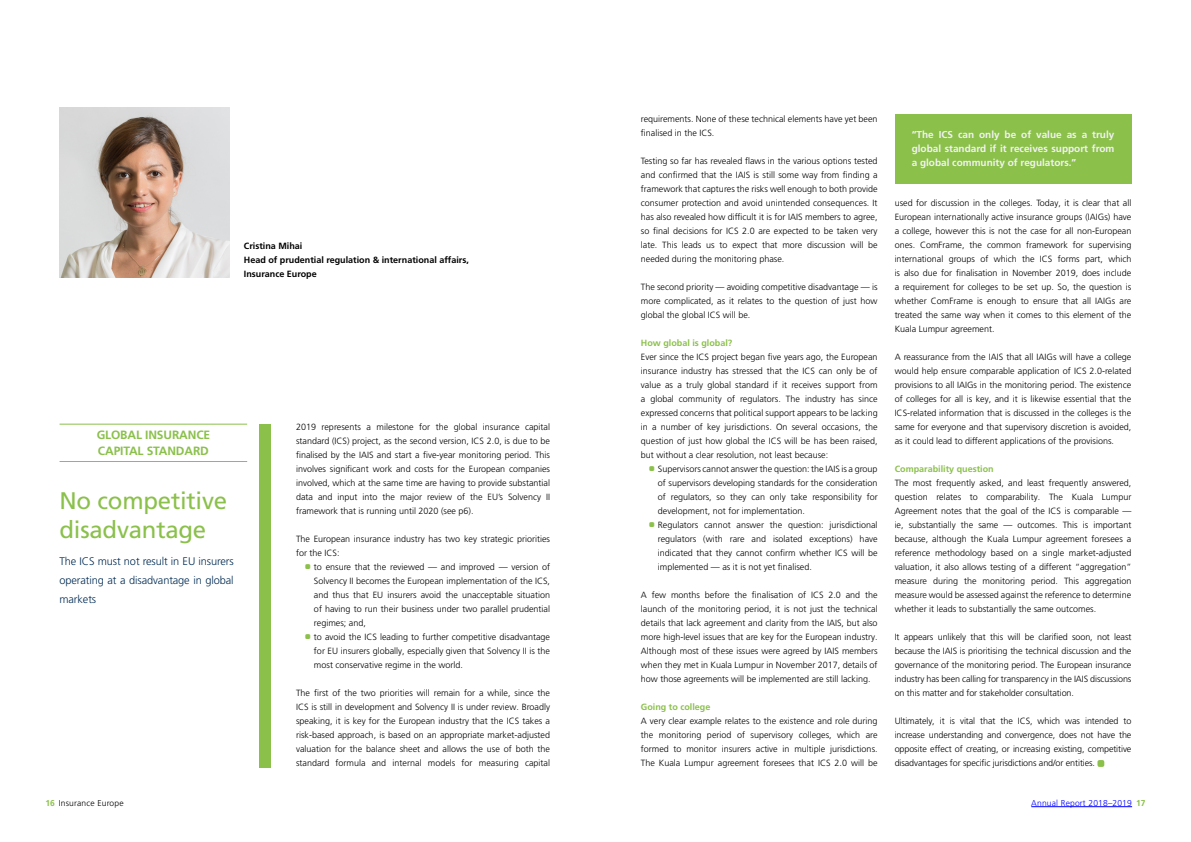
<style>
.page{position:relative;width:1191px;height:842px;background:#fff}
.page>*{position:absolute;margin:0;border:0;box-sizing:border-box;transform-origin:0 0}
.t1{font:24px/28.8px "Frutiger LT Pro";letter-spacing:-.01em;color:#8bc04b}
.t2{font:700 12px/16px "Frutiger LT Pro";letter-spacing:-.01em;color:#8bc04b}
.t3{font:300 11px/19px "Frutiger LT Pro";letter-spacing:-.01em;color:#002b53;text-align:justify}
.t4{font:700 10px/14px "Frutiger LT Pro";color:#f2f2f2;text-align:justify}
.t5{font:300 9px/14px "Frutiger LT Pro";color:#000;text-align:justify}
.t6{font:700 9px/14px "Frutiger LT Pro";color:#000}
.t7{font:700 9px "Frutiger LT Pro";color:#8bc04b}
.t8{font:300 8.5px "Frutiger LT Pro";letter-spacing:.02em;color:#00f}
.t9{font:300 8.5px "Frutiger LT Pro";letter-spacing:.02em;color:#000}
.s1{color:#8bc04b}
.s2{font-weight:700;color:#8bc04b}
</style>
<div class="page">
<hr style="left:1031px;top:806px;width:101px;height:1px;background:#00f">
<div style="left:259px;top:424px;width:11px;height:344px;background:#8bc04b"></div>
<hr style="left:60px;top:424px;width:187px;height:1px;background:#8bc04b">
<hr style="left:60px;top:461px;width:187px;height:1px;background:#8bc04b">
<img style="left:60px;top:108px;width:170px;height:170px">
<div style="left:1097px;top:760px;width:7px;height:7px;background:#8bc04b;border-radius:2px"></div>
<div style="left:894px;top:114px;width:237px;height:69px;background:#8bc04b"></div>
<p class="t6" style="left:244px;top:239px;width:226px">Cristina Mihai<br>Head of prudential regulation &amp; international affairs,<br>Insurance Europe</p>
<h2 class="t2" style="left:97px;top:427px;width:115px">GLOBAL INSURANCE<br>CAPITAL STANDARD</h2>
<h1 class="t1" style="left:60px;top:486px;width:169px">No competitive disadvantage</h1>
<p class="t3" style="left:60px;top:552px;width:176px">The ICS must not result in EU insurers operating at a disadvantage in global markets</p>
<p class="t5" style="left:296px;top:420px;width:256px">2019 represents a milestone for the global insurance capital standard (ICS) project, as the second version, ICS 2.0, is due to be finalised by the IAIS and start a five-year monitoring period. This involves significant work and costs for the European companies involved, which at the same time are having to provide substantial data and input into the major review of the EU’s Solvency II framework that is running until 2020 (see p6).</p>
<p class="t5" style="left:296px;top:532px;width:256px">The European insurance industry has two key strategic priorities for the ICS:</p>
<p class="t5" style="left:314px;top:560px;width:238px;text-indent:-9px"><span class="s1">•</span> to ensure that the reviewed — and improved — version of Solvency II becomes the European implementation of the ICS, and thus that EU insurers avoid the unacceptable situation of having to run their business under two parallel prudential regimes; and,</p>
<p class="t5" style="left:314px;top:630px;width:238px;text-indent:-9px"><span class="s1">•</span> to avoid the ICS leading to further competitive disadvantage for EU insurers globally, especially given that Solvency II is the most conservative regime in the world.</p>
<p class="t5" style="left:296px;top:686px;width:256px">The first of the two priorities will remain for a while, since the ICS is still in development and Solvency II is under review. Broadly speaking, it is key for the European industry that the ICS takes a risk-based approach, is based on an appropriate market-adjusted valuation for the balance sheet and allows the use of both the standard formula and internal models for measuring capital</p>
<p class="t5" style="left:641px;top:112px;width:238px">requirements. None of these technical elements have yet been finalised in the ICS.</p>
<p class="t5" style="left:641px;top:154px;width:238px">Testing so far has revealed flaws in the various options tested and confirmed that the IAIS is still some way from finding a framework that captures the risks well enough to both provide consumer protection and avoid unintended consequences. It has also revealed how difficult it is for IAIS members to agree, so final decisions for ICS 2.0 are expected to be taken very late. This leads us to expect that more discussion will be needed during the monitoring phase.</p>
<p class="t5" style="left:641px;top:280px;width:238px">The second priority — avoiding competitive disadvantage — is more complicated, as it relates to the question of just how global the global ICS will be.</p>
<p class="t7" style="left:641px;top:338px;width:93px">How global is global?</p>
<p class="t5" style="left:641px;top:350px;width:238px">Ever since the ICS project began five years ago, the European insurance industry has stressed that the ICS can only be of value as a truly global standard if it receives support from a global community of regulators. The industry has since expressed concerns that political support appears to be lacking in a number of key jurisdictions. On several occasions, the question of just how global the ICS will be has been raised, but without a clear resolution, not least because:</p>
<p class="t5" style="left:658px;top:462px;width:221px;text-indent:-9px"><span class="s1">•</span> Supervisors cannot answer the question: the IAIS is a group of supervisors developing standards for the consideration of regulators, so they can only take responsibility for development, not for implementation.</p>
<p class="t5" style="left:658px;top:518px;width:221px;text-indent:-9px"><span class="s1">•</span> Regulators cannot answer the question: jurisdictional regulators (with rare and isolated exceptions) have indicated that they cannot confirm whether ICS will be implemented — as it is not yet finalised.</p>
<p class="t5" style="left:641px;top:588px;width:238px">A few months before the finalisation of ICS 2.0 and the launch of the monitoring period, it is not just the technical details that lack agreement and clarity from the IAIS, but also more high-level issues that are key for the European industry.<br>Although most of these issues were agreed by IAIS members when they met in Kuala Lumpur in November 2017, details of how those agreements will be implemented are still lacking.</p>
<p class="t7" style="left:641px;top:702px;width:71px">Going to college</p>
<p class="t5" style="left:641px;top:714px;width:238px">A very clear example relates to the existence and role during the monitoring period of supervisory colleges, which are formed to monitor insurers active in multiple jurisdictions.<br>The Kuala Lumpur agreement foresees that ICS 2.0 will be</p>
<p class="t4" style="left:911px;top:128px;width:204px">“The ICS can only be of value as a truly global standard if it receives support from a global community of regulators.”</p>
<p class="t5" style="left:894px;top:196px;width:238px">used for discussion in the colleges. Today, it is clear that all European internationally active insurance groups (IAIGs) have a college, however this is not the case for all non-European ones. ComFrame, the common framework for supervising international groups of which the ICS forms part, which is also due for finalisation in November 2019, does include a requirement for colleges to be set up. So, the question is whether ComFrame is enough to ensure that all IAIGs are treated the same way when it comes to this element of the Kuala Lumpur agreement.</p>
<p class="t5" style="left:894px;top:350px;width:238px">A reassurance from the IAIS that all IAIGs will have a college would help ensure comparable application of ICS 2.0-related provisions to all IAIGs in the monitoring period. The existence of colleges for all is key, and it is likewise essential that the ICS-related information that is discussed in the colleges is the same for everyone and that supervisory discretion is avoided, as it could lead to different applications of the provisions.</p>
<p class="t7" style="left:894px;top:464px;width:101px">Comparability question</p>
<p class="t5" style="left:894px;top:476px;width:238px">The most frequently asked, and least frequently answered, question relates to comparability. The Kuala Lumpur Agreement notes that the goal of the ICS is comparable — ie, substantially the same — outcomes. This is important because, although the Kuala Lumpur agreement foresees a reference methodology based on a single market-adjusted valuation, it also allows testing of a different “aggregation” measure during the monitoring period. This aggregation measure would be assessed against the reference to determine whether it leads to substantially the same outcomes.</p>
<p class="t5" style="left:894px;top:630px;width:238px">It appears unlikely that this will be clarified soon, not least because the IAIS is prioritising the technical discussion and the governance of the monitoring period. The European insurance industry has been calling for transparency in the IAIS discussions on this matter and for stakeholder consultation.</p>
<p class="t5" style="left:894px;top:714px;width:238px">Ultimately, it is vital that the ICS, which was intended to increase understanding and convergence, does not have the opposite effect of creating, or increasing existing, competitive disadvantages for specific jurisdictions and/or entities.</p>
<p class="t9" style="left:45px;top:798px;width:80px"><span class="s2">16</span> Insurance Europe</p>
<p class="t8" style="left:1031px;top:798px;width:116px">Annual Report 2018–2019 <span class="s2">17</span></p>
</div>
